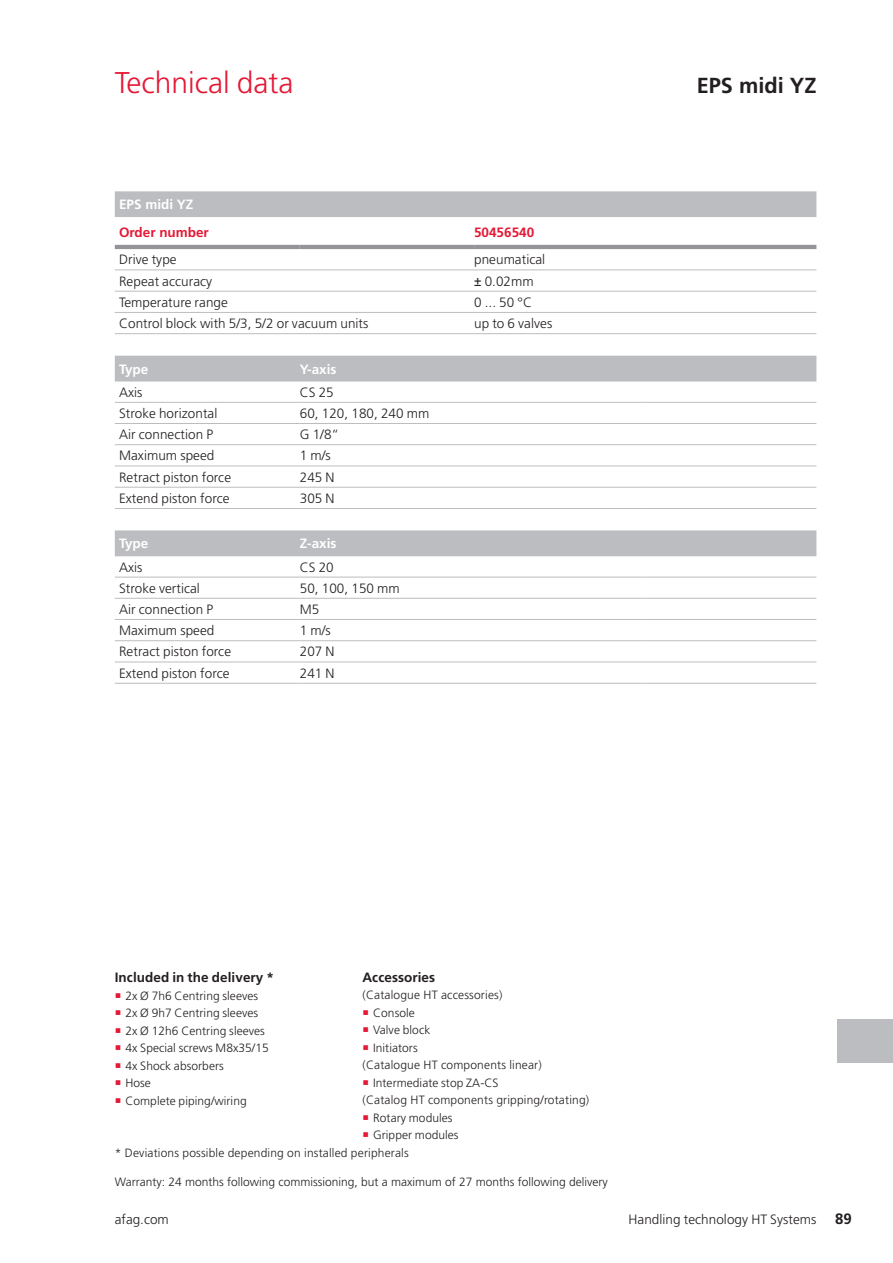
<style>
.page{position:relative;width:893px;height:1263px;background:#fff}
.page>*{position:absolute;margin:0;border:0;box-sizing:border-box;transform-origin:0 0}
.Titel_klein_20pt{font:300 30px "Frutiger LT Pro";color:#e51836}
.Modulbezeichnung_bol{font:700 21.75px "Frutiger LT Pro";color:#231f20}
.Tabelle_Regular_9pt{font:300 13.5px "Frutiger LT Pro";letter-spacing:.005em;color:#231f20}
.Untertitel_Grundtext{font:700 13.5px "Frutiger LT Pro";letter-spacing:.005em;color:#231f20}
.Tabelle_bold_9pt_wei{font:700 13.5px "Frutiger LT Pro";color:#fff}
.Tabelle_bold_9pt_wei-2{font:700 13.5px "Frutiger LT Pro";color:#e51836}
.Tabelle_Artikelnumme{font:700 13.5px "Frutiger LT Pro";color:#e51836}
.Text_9pt{font:300 12px "Frutiger LT Pro";letter-spacing:.005em;color:#231f20}
.Legende_klein_regula{font:300 12px "Frutiger LT Pro";letter-spacing:.015em;color:#231f20}
.s1{font-family:"Arial";font-weight:400}
.s2{font-weight:700;font-size:15px}
</style>
<div class="page">
<svg style="left:115px;top:191px;width:701px;height:54px"></svg>
<hr style="left:115px;top:245px;width:185px;height:4px;background:#939598">
<hr style="left:300px;top:245px;width:174px;height:4px;background:#939598">
<hr style="left:474px;top:245px;width:342px;height:4px;background:#939598">
<hr style="left:115px;top:269px;width:185px;height:1px;background:#bcbdc0">
<hr style="left:300px;top:269px;width:174px;height:1px;background:#bcbdc0">
<hr style="left:474px;top:269px;width:342px;height:1px;background:#bcbdc0">
<hr style="left:474px;top:291px;width:342px;height:1px;background:#bcbdc0">
<hr style="left:474px;top:312px;width:342px;height:1px;background:#bcbdc0">
<hr style="left:474px;top:333px;width:342px;height:1px;background:#bcbdc0">
<hr style="left:115px;top:291px;width:185px;height:1px;background:#bcbdc0">
<hr style="left:300px;top:291px;width:174px;height:1px;background:#bcbdc0">
<hr style="left:115px;top:312px;width:185px;height:1px;background:#bcbdc0">
<hr style="left:300px;top:312px;width:174px;height:1px;background:#bcbdc0">
<hr style="left:115px;top:333px;width:185px;height:1px;background:#bcbdc0">
<hr style="left:300px;top:333px;width:174px;height:1px;background:#bcbdc0">
<div style="left:115px;top:356px;width:701px;height:25px;background:#bcbdc0"></div>
<hr style="left:115px;top:508px;width:185px;height:1px;background:#bcbdc0">
<hr style="left:115px;top:402px;width:185px;height:1px;background:#bcbdc0">
<hr style="left:300px;top:402px;width:172px;height:1px;background:#bcbdc0">
<hr style="left:472px;top:402px;width:172px;height:1px;background:#bcbdc0">
<hr style="left:644px;top:402px;width:172px;height:1px;background:#bcbdc0">
<hr style="left:300px;top:423px;width:172px;height:1px;background:#bcbdc0">
<hr style="left:472px;top:423px;width:172px;height:1px;background:#bcbdc0">
<hr style="left:644px;top:423px;width:172px;height:1px;background:#bcbdc0">
<hr style="left:300px;top:444px;width:172px;height:1px;background:#bcbdc0">
<hr style="left:472px;top:444px;width:172px;height:1px;background:#bcbdc0">
<hr style="left:644px;top:444px;width:172px;height:1px;background:#bcbdc0">
<hr style="left:115px;top:466px;width:185px;height:1px;background:#bcbdc0">
<hr style="left:300px;top:466px;width:172px;height:1px;background:#bcbdc0">
<hr style="left:472px;top:466px;width:172px;height:1px;background:#bcbdc0">
<hr style="left:644px;top:466px;width:172px;height:1px;background:#bcbdc0">
<hr style="left:115px;top:487px;width:185px;height:1px;background:#bcbdc0">
<hr style="left:300px;top:487px;width:172px;height:1px;background:#bcbdc0">
<hr style="left:472px;top:487px;width:172px;height:1px;background:#bcbdc0">
<hr style="left:644px;top:487px;width:172px;height:1px;background:#bcbdc0">
<hr style="left:300px;top:508px;width:172px;height:1px;background:#bcbdc0">
<hr style="left:472px;top:508px;width:172px;height:1px;background:#bcbdc0">
<hr style="left:644px;top:508px;width:172px;height:1px;background:#bcbdc0">
<hr style="left:115px;top:423px;width:185px;height:1px;background:#bcbdc0">
<hr style="left:115px;top:444px;width:185px;height:1px;background:#bcbdc0">
<div style="left:115px;top:530px;width:701px;height:26px;background:#bcbdc0"></div>
<hr style="left:115px;top:683px;width:185px;height:1px;background:#bcbdc0">
<hr style="left:115px;top:577px;width:185px;height:1px;background:#bcbdc0">
<hr style="left:300px;top:577px;width:172px;height:1px;background:#bcbdc0">
<hr style="left:472px;top:577px;width:172px;height:1px;background:#bcbdc0">
<hr style="left:644px;top:577px;width:172px;height:1px;background:#bcbdc0">
<hr style="left:300px;top:598px;width:172px;height:1px;background:#bcbdc0">
<hr style="left:472px;top:598px;width:172px;height:1px;background:#bcbdc0">
<hr style="left:644px;top:598px;width:172px;height:1px;background:#bcbdc0">
<hr style="left:300px;top:619px;width:172px;height:1px;background:#bcbdc0">
<hr style="left:472px;top:619px;width:172px;height:1px;background:#bcbdc0">
<hr style="left:644px;top:619px;width:172px;height:1px;background:#bcbdc0">
<hr style="left:115px;top:640px;width:185px;height:1px;background:#bcbdc0">
<hr style="left:300px;top:640px;width:172px;height:1px;background:#bcbdc0">
<hr style="left:472px;top:640px;width:172px;height:1px;background:#bcbdc0">
<hr style="left:644px;top:640px;width:172px;height:1px;background:#bcbdc0">
<hr style="left:115px;top:662px;width:185px;height:1px;background:#bcbdc0">
<hr style="left:300px;top:662px;width:172px;height:1px;background:#bcbdc0">
<hr style="left:472px;top:662px;width:172px;height:1px;background:#bcbdc0">
<hr style="left:644px;top:662px;width:172px;height:1px;background:#bcbdc0">
<hr style="left:300px;top:683px;width:172px;height:1px;background:#bcbdc0">
<hr style="left:472px;top:683px;width:172px;height:1px;background:#bcbdc0">
<hr style="left:644px;top:683px;width:172px;height:1px;background:#bcbdc0">
<hr style="left:115px;top:598px;width:185px;height:1px;background:#bcbdc0">
<hr style="left:115px;top:619px;width:185px;height:1px;background:#bcbdc0">
<div style="left:838px;top:1019px;width:55px;height:44px;background:#bcbdc0"></div>
<p class="Titel_klein_20pt" style="left:115px;top:65px;width:180px">Technical data</p>
<p class="Modulbezeichnung_bol" style="left:697px;top:72px;width:121px">EPS midi YZ</p>
<p class="Tabelle_bold_9pt_wei" style="left:119px;top:197px;width:76px">EPS midi YZ</p>
<p class="Tabelle_bold_9pt_wei-2" style="left:119px;top:224px;width:91px">Order number</p>
<p class="Tabelle_Artikelnumme" style="left:474px;top:224px;width:62px">50456540</p>
<p class="Tabelle_Regular_9pt" style="left:119px;top:252px;width:59px">Drive type</p>
<p class="Tabelle_Regular_9pt" style="left:474px;top:252px;width:73px">pneumatical</p>
<p class="Tabelle_Regular_9pt" style="left:119px;top:273px;width:95px">Repeat accuracy</p>
<p class="Tabelle_Regular_9pt" style="left:474px;top:273px;width:61px"><span class="s1">±</span> 0.02mm</p>
<p class="Tabelle_Regular_9pt" style="left:119px;top:294px;width:110px">Temperature range</p>
<p class="Tabelle_Regular_9pt" style="left:474px;top:294px;width:59px">0 ... 50 °C</p>
<p class="Tabelle_Regular_9pt" style="left:119px;top:316px;width:251px">Control block with 5/3, 5/2 or vacuum units</p>
<p class="Tabelle_Regular_9pt" style="left:474px;top:316px;width:80px">up to 6 valves</p>
<p class="Tabelle_bold_9pt_wei" style="left:119px;top:361px;width:31px">Type</p>
<p class="Tabelle_bold_9pt_wei" style="left:300px;top:361px;width:38px">Y-axis</p>
<p class="Tabelle_Regular_9pt" style="left:119px;top:384px;width:25px">Axis</p>
<p class="Tabelle_Regular_9pt" style="left:300px;top:384px;width:36px">CS 25</p>
<p class="Tabelle_Regular_9pt" style="left:119px;top:405px;width:100px">Stroke horizontal</p>
<p class="Tabelle_Regular_9pt" style="left:300px;top:405px;width:131px">60, 120, 180, 240 mm</p>
<p class="Tabelle_Regular_9pt" style="left:119px;top:427px;width:96px">Air connection P</p>
<p class="Tabelle_Regular_9pt" style="left:300px;top:427px;width:41px">G 1/8“</p>
<p class="Tabelle_Regular_9pt" style="left:119px;top:448px;width:97px">Maximum speed</p>
<p class="Tabelle_Regular_9pt" style="left:300px;top:448px;width:33px">1 m/s</p>
<p class="Tabelle_Regular_9pt" style="left:119px;top:469px;width:114px">Retract piston force</p>
<p class="Tabelle_Regular_9pt" style="left:300px;top:469px;width:36px">245 N</p>
<p class="Tabelle_Regular_9pt" style="left:119px;top:490px;width:112px">Extend piston force</p>
<p class="Tabelle_Regular_9pt" style="left:300px;top:490px;width:36px">305 N</p>
<p class="Tabelle_bold_9pt_wei" style="left:119px;top:536px;width:31px">Type</p>
<p class="Tabelle_bold_9pt_wei" style="left:300px;top:536px;width:38px">Z-axis</p>
<p class="Tabelle_Regular_9pt" style="left:119px;top:559px;width:25px">Axis</p>
<p class="Tabelle_Regular_9pt" style="left:300px;top:559px;width:36px">CS 20</p>
<p class="Tabelle_Regular_9pt" style="left:119px;top:580px;width:82px">Stroke vertical</p>
<p class="Tabelle_Regular_9pt" style="left:300px;top:580px;width:101px">50, 100, 150 mm</p>
<p class="Tabelle_Regular_9pt" style="left:119px;top:601px;width:96px">Air connection P</p>
<p class="Tabelle_Regular_9pt" style="left:300px;top:601px;width:21px">M5</p>
<p class="Tabelle_Regular_9pt" style="left:119px;top:623px;width:97px">Maximum speed</p>
<p class="Tabelle_Regular_9pt" style="left:300px;top:623px;width:33px">1 m/s</p>
<p class="Tabelle_Regular_9pt" style="left:119px;top:644px;width:114px">Retract piston force</p>
<p class="Tabelle_Regular_9pt" style="left:300px;top:644px;width:36px">207 N</p>
<p class="Tabelle_Regular_9pt" style="left:119px;top:665px;width:112px">Extend piston force</p>
<p class="Tabelle_Regular_9pt" style="left:300px;top:665px;width:36px">241 N</p>
<p class="Untertitel_Grundtext" style="left:115px;top:969px;width:161px">Included in the delivery *</p>
<p class="Text_9pt" style="left:125px;top:988px;width:134px">2x Ø 7h6 Centring sleeves</p>
<p class="Text_9pt" style="left:125px;top:1006px;width:134px">2x Ø 9h7 Centring sleeves</p>
<p class="Text_9pt" style="left:125px;top:1023px;width:141px">2x Ø 12h6 Centring sleeves</p>
<p class="Text_9pt" style="left:125px;top:1041px;width:145px">4x Special screws M8x35/15</p>
<p class="Text_9pt" style="left:125px;top:1058px;width:100px">4x Shock absorbers</p>
<p class="Text_9pt" style="left:125px;top:1076px;width:27px">Hose</p>
<p class="Text_9pt" style="left:125px;top:1093px;width:123px">Complete piping/wiring</p>
<p class="Untertitel_Grundtext" style="left:362px;top:969px;width:74px">Accessories</p>
<p class="Legende_klein_regula" style="left:362px;top:988px;width:141px">(Catalogue HT accessories)</p>
<p class="Text_9pt" style="left:373px;top:1005px;width:43px">Console</p>
<p class="Text_9pt" style="left:373px;top:1023px;width:59px">Valve block</p>
<p class="Text_9pt" style="left:373px;top:1040px;width:46px">Initiators</p>
<p class="Legende_klein_regula" style="left:362px;top:1058px;width:181px">(Catalogue HT components linear)</p>
<p class="Text_9pt" style="left:373px;top:1075px;width:127px">Intermediate stop ZA-CS</p>
<p class="Legende_klein_regula" style="left:362px;top:1093px;width:228px">(Catalog HT components gripping/rotating)</p>
<p class="Text_9pt" style="left:373px;top:1110px;width:81px">Rotary modules</p>
<p class="Text_9pt" style="left:373px;top:1128px;width:87px">Gripper modules</p>
<p class="Legende_klein_regula" style="left:115px;top:1145px;width:295px">* Deviations possible depending on installed peripherals</p>
<p class="Text_9pt" style="left:115px;top:1175px;width:494px">Warranty: 24 months following commissioning, but a maximum of 27 months following delivery</p>
<p class="Tabelle_Regular_9pt" style="left:115px;top:1211px;width:55px">afag.com</p>
<p class="Tabelle_Regular_9pt" style="left:628px;top:1211px;width:225px">Handling technology HT Systems <span class="s2">89</span></p>
</div>
